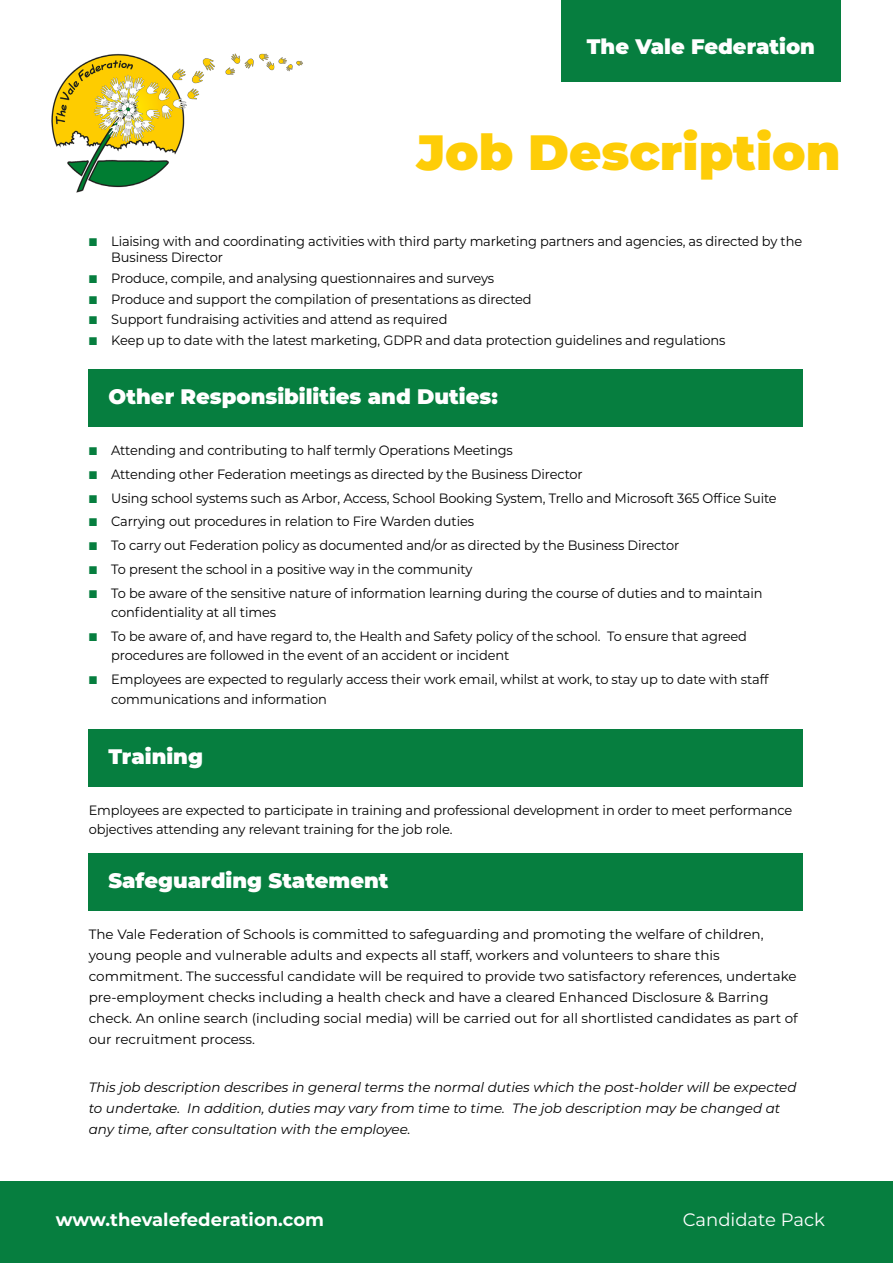
<style>
.page{position:relative;width:893px;height:1263px;background:#fff}
.page>*{position:absolute;margin:0;border:0;box-sizing:border-box;transform-origin:0 0}
.t1{font:900 49.5px "Montserrat";color:#fecd07}
.t2{font:900 21px "Montserrat";color:#fff}
.t3{font:700 18px "Montserrat";color:#fff}
.t4{font:18px "Montserrat";color:#fff}
.t5{font:13.5px/19.5px "Montserrat";letter-spacing:-.01em;color:#000;scale:.96 1}
.t6{font:13.5px/21px "Montserrat";letter-spacing:-.01em;color:#000}
.t7{font:italic 13.5px/21px "Montserrat";color:#000}
.s1{font-family:"Proxima Nova";color:#067e3f}
</style>
<div class="page">
<div style="left:0;top:1181px;width:893px;height:82px;background:#067e3f"></div>
<img style="left:51px;top:53px;width:252px;height:140px">
<div style="left:561px;top:0;width:279px;height:81px;background:#067e3f"></div>
<div style="left:89px;top:369px;width:714px;height:58px;background:#067e3f"></div>
<div style="left:89px;top:729px;width:714px;height:57px;background:#067e3f"></div>
<div style="left:89px;top:853px;width:714px;height:57px;background:#067e3f"></div>
<h2 class="t2" style="left:587px;top:31px;width:230px">The Vale Federation</h2>
<h1 class="t1" style="left:417px;top:116px;width:425px">Job Description</h1>
<p class="t5" style="left:111px;top:232px;width:721px;line-height:16.5px;text-indent:-22px"><span class="s1">■</span> Liaising with and coordinating activities with third party marketing partners and agencies, as directed by the<br>Business Director</p>
<p class="t5" style="left:89px;top:268px;width:424px"><span class="s1">■</span> Produce, compile, and analysing questionnaires and surveys</p>
<p class="t5" style="left:89px;top:289px;width:463px"><span class="s1">■</span> Produce and support the compilation of presentations as directed</p>
<p class="t5" style="left:89px;top:309px;width:375px"><span class="s1">■</span> Support fundraising activities and attend as required</p>
<p class="t5" style="left:89px;top:330px;width:665px"><span class="s1">■</span> Keep up to date with the latest marketing, GDPR and data protection guidelines and regulations</p>
<h2 class="t2" style="left:108px;top:381px;width:391px">Other Responsibilities and Duties:</h2>
<p class="t5" style="left:89px;top:440px;width:443px"><span class="s1">■</span> Attending and contributing to half termly Operations Meetings</p>
<p class="t5" style="left:89px;top:464px;width:516px"><span class="s1">■</span> Attending other Federation meetings as directed by the Business Director</p>
<p class="t5" style="left:89px;top:488px;width:718px"><span class="s1">■</span> Using school systems such as Arbor, Access, School Booking System, Trello and Microsoft 365 Office Suite</p>
<p class="t5" style="left:89px;top:511px;width:403px"><span class="s1">■</span> Carrying out procedures in relation to Fire Warden duties</p>
<p class="t5" style="left:89px;top:535px;width:617px"><span class="s1">■</span> To carry out Federation policy as documented and/or as directed by the Business Director</p>
<p class="t5" style="left:89px;top:559px;width:401px"><span class="s1">■</span> To present the school in a positive way in the community</p>
<p class="t5" style="left:111px;top:583px;width:680px;text-indent:-22px"><span class="s1">■</span> To be aware of the sensitive nature of information learning during the course of duties and to maintain confidentiality at all times</p>
<p class="t5" style="left:111px;top:626px;width:664px;text-indent:-22px"><span class="s1">■</span> To be aware of, and have regard to, the Health and Safety policy of the school. To ensure that agreed procedures are followed in the event of an accident or incident</p>
<p class="t5" style="left:111px;top:669px;width:686px;text-indent:-22px"><span class="s1">■</span> Employees are expected to regularly access their work email, whilst at work, to stay up to date with staff communications and information</p>
<h2 class="t2" style="left:108px;top:740px;width:96px">Training</h2>
<p class="t5" style="left:89px;top:800px;width:734px">Employees are expected to participate in training and professional development in order to meet performance objectives attending any relevant training for the job role.</p>
<h2 class="t2" style="left:108px;top:864px;width:282px">Safeguarding Statement</h2>
<p class="t6" style="left:89px;top:923px;width:711px">The Vale Federation of Schools is committed to safeguarding and promoting the welfare of children, young people and vulnerable adults and expects all staff, workers and volunteers to share this commitment. The successful candidate will be required to provide two satisfactory references, undertake pre-employment checks including a health check and have a cleared Enhanced Disclosure &amp; Barring check. An online search (including social media) will be carried out for all shortlisted candidates as part of our recruitment process.</p>
<p class="t7" style="left:89px;top:1076px;width:709px">This job description describes in general terms the normal duties which the post-holder will be expected to undertake. In addition, duties may vary from time to time. The job description may be changed at any time, after consultation with the employee.</p>
<h3 class="t3" style="left:56px;top:1207px;width:270px">www.thevalefederation.com</h3>
<h3 class="t4" style="left:683px;top:1207px;width:144px">Candidate Pack</h3>
</div>
